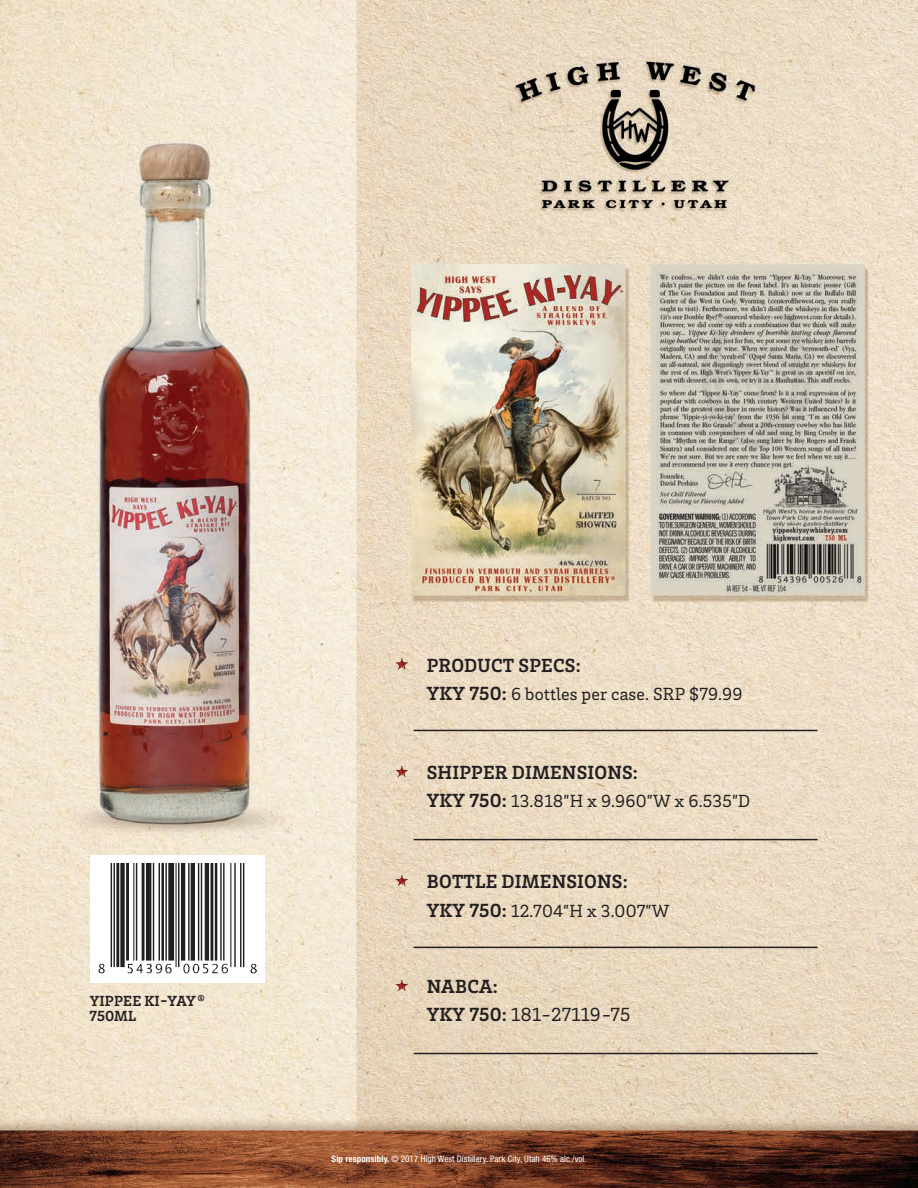
<style>
.page{position:relative;width:918px;height:1188px;background:#fff}
.page>*{position:absolute;margin:0;border:0;box-sizing:border-box;transform-origin:0 0}
.t1{font:700 19.5px/28.7px "Brix Slab";letter-spacing:.01em;color:#231f20}
.t2{font:18px "Brix Slab";letter-spacing:.01em;color:#231f20}
.t3{font:700 15px/15px "Brix Slab";letter-spacing:.005em;color:#231f20}
.t4{font:condensed 9px "Helvetica Neue";letter-spacing:.01em;color:#fff}
.s1{font-weight:700;font-size:19.5px}
.s2{font-weight:400}
.s3{font-weight:700}
</style>
<div class="page">
<img style="left:0;top:0;width:918px;height:1188px">
<hr style="left:414px;top:730px;width:404px;height:1px;background:#231f20">
<hr style="left:414px;top:947px;width:404px;height:1px;background:#231f20">
<hr style="left:414px;top:839px;width:404px;height:1px;background:#231f20">
<hr style="left:414px;top:1053px;width:404px;height:1px;background:#231f20">
<div style="left:90px;top:855px;width:175px;height:127px;background:#fff"></div>
<img style="left:98px;top:863px;width:159px;height:111px">
<img style="left:392px;top:654px;width:24px;height:25px">
<img style="left:392px;top:761px;width:24px;height:26px">
<img style="left:392px;top:870px;width:24px;height:26px">
<img style="left:392px;top:976px;width:24px;height:25px">
<p class="t3" style="left:90px;top:993px;width:117px">YIPPEE KI-YAY <sup>®<br></sup>750ML</p>
<p class="t1" style="left:427px;top:650px;width:155px">PRODUCT SPECS:</p>
<p class="t2" style="left:427px;top:683px;width:317px"><span class="s1">YKY 750:</span> 6 bottles per case. SRP $79.99</p>
<p class="t1" style="left:427px;top:757px;width:213px">SHIPPER DIMENSIONS:</p>
<p class="t2" style="left:427px;top:790px;width:325px"><span class="s1">YKY 750:</span> 13.818”H x 9.960”W x 6.535”D</p>
<p class="t1" style="left:427px;top:866px;width:202px">BOTTLE DIMENSIONS:</p>
<p class="t2" style="left:427px;top:899px;width:244px"><span class="s1">YKY 750:</span> 12.704”H x 3.007”W</p>
<p class="t1" style="left:427px;top:971px;width:205px">NABCA:<br>YKY 750: <span class="s2">181-27119-75</span></p>
<p class="t4" style="left:332px;top:1153px;width:257px"><span class="s3">Sip responsibly.</span> © 2017 High West Distillery. Park City, Utah 46% alc./vol.</p>
</div>
